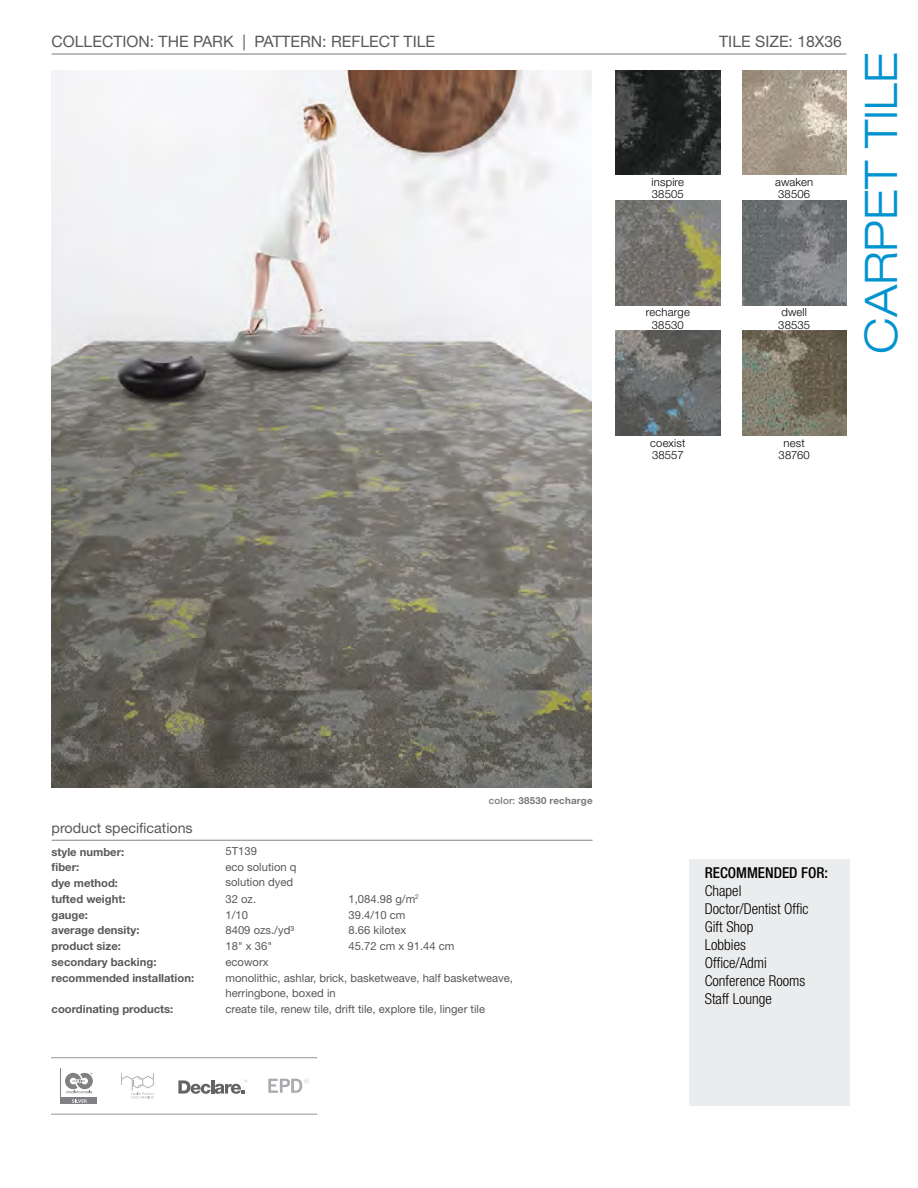
<style>
.page{position:relative;width:918px;height:1188px;background:#fff}
.page>*{position:absolute;margin:0;border:0;box-sizing:border-box;transform-origin:0 0}
.t1{font:300 expanded 45px "Helvetica Neue LT Std";color:#0093d0}
.t2{font:15.75px "Helvetica Neue LT";color:#58595b}
.t3{font:300 condensed 15px/18px "Helvetica Neue LT Std";color:#000}
.t4{font:14.25px "Helvetica Neue LT";color:#58595b}
.t5{font:11.25px/15.8px "Helvetica Neue LT";color:#58595b}
.t6{font:700 11.25px/15.8px "Helvetica Neue LT";color:#58595b}
.t7{font:300 11.25px/12.3px "Helvetica Neue LT";letter-spacing:.015em;color:#000}
.t8{font:700 9.75px "Helvetica Neue LT";letter-spacing:.02em;color:#77787b}
.s1{font-weight:500}
</style>
<div class="page">
<div style="left:61px;top:1098px;width:36px;height:6px;background:#808184"></div>
<div style="left:61px;top:1068px;width:36px;height:30px;background:#808184"></div>
<div style="left:61px;top:1068px;width:36px;height:29px;background:#fff"></div>
<svg style="left:72px;top:1099px;width:15px;height:4px"></svg>
<svg style="left:65px;top:1073px;width:28px;height:20px"></svg>
<svg style="left:268px;top:1079px;width:41px;height:14px"></svg>
<svg style="left:121px;top:1073px;width:35px;height:25px"></svg>
<svg style="left:178px;top:1079px;width:70px;height:15px"></svg>
<hr style="left:51px;top:1057px;width:266px;height:1px;background:#58595b">
<hr style="left:51px;top:1114px;width:266px;height:1px;background:#58595b">
<hr style="left:52px;top:840px;width:541px;height:1px;background:#808285">
<img style="left:616px;top:331px;width:104px;height:104px">
<img style="left:616px;top:70px;width:104px;height:105px">
<img style="left:742px;top:331px;width:104px;height:104px">
<img style="left:742px;top:201px;width:104px;height:104px">
<img style="left:616px;top:201px;width:104px;height:104px">
<img style="left:742px;top:70px;width:104px;height:105px">
<img style="left:51px;top:70px;width:540px;height:718px">
<hr style="left:52px;top:54px;width:794px;height:1px;background:#77787b">
<div style="left:689px;top:859px;width:161px;height:247px;background:#ebeced"></div>
<p class="t2" style="left:52px;top:32px;width:385px">COLLECTION: THE PARK | PATTERN: REFLECT TILE</p>
<p class="t2" style="left:719px;top:32px;width:124px">TILE SIZE: 18X36</p>
<p class="t7" style="left:652px;top:176px;width:34px">inspire<br>38505</p>
<p class="t7" style="left:646px;top:306px;width:46px;text-align:center">recharge<br>38530</p>
<p class="t7" style="left:775px;top:176px;width:40px">awaken<br>38506</p>
<p class="t7" style="left:778px;top:306px;width:33px">dwell<br>38535</p>
<p class="t1" style="left:854px;top:354px;width:303px;rotate:-90deg">CARPET TILE</p>
<p class="t7" style="left:650px;top:436px;width:37px">coexist<br>38557</p>
<p class="t7" style="left:779px;top:436px;width:33px;text-align:center">nest<br>38760</p>
<p class="t4" style="left:52px;top:820px;width:143px">product specifications</p>
<p class="t6" style="left:52px;top:843px;width:75px">style number: fiber:<br>dye method: tufted weight:</p>
<p class="t5" style="left:226px;top:843px;width:73px">5T139<br>eco solution q solution dyed</p>
<p class="t5" style="left:226px;top:891px;width:32px">32 oz.</p>
<p class="t5" style="left:349px;top:891px;width:72px">1,084.98 g/m<sup>2</sup></p>
<p class="t8" style="left:489px;top:794px;width:105px"><span class="s1">color:</span> 38530 recharge</p>
<p class="t6" style="left:52px;top:906px;width:38px">gauge:</p>
<p class="t5" style="left:226px;top:907px;width:24px">1/10</p>
<p class="t5" style="left:349px;top:907px;width:58px">39.4/10 cm</p>
<p class="t6" style="left:52px;top:922px;width:89px">average density:</p>
<p class="t5" style="left:226px;top:922px;width:70px">8409 ozs./yd³</p>
<p class="t5" style="left:349px;top:922px;width:59px">8.66 kilotex</p>
<p class="t6" style="left:52px;top:938px;width:71px">product size:</p>
<p class="t5" style="left:226px;top:938px;width:48px">18" x 36"</p>
<p class="t5" style="left:349px;top:938px;width:107px">45.72 cm x 91.44 cm</p>
<p class="t6" style="left:52px;top:954px;width:106px">secondary backing:</p>
<p class="t5" style="left:226px;top:954px;width:45px">ecoworx</p>
<p class="t6" style="left:52px;top:969px;width:144px">recommended installation:</p>
<p class="t5" style="left:226px;top:970px;width:289px">monolithic, ashlar, brick, basketweave, half basketweave, herringbone, boxed in</p>
<p class="t6" style="left:52px;top:1001px;width:123px">coordinating products:</p>
<p class="t5" style="left:226px;top:1001px;width:261px">create tile, renew tile, drift tile, explore tile, linger tile</p>
<p class="t3" style="left:705px;top:864px;width:125px"><span class="s1">RECOMMENDED FOR:<br></span>Chapel<br>Doctor/Dentist Offic<br>Gift Shop<br>Lobbies<br>Office/Admi<br>Conference Rooms<br>Staff Lounge</p>
</div>
